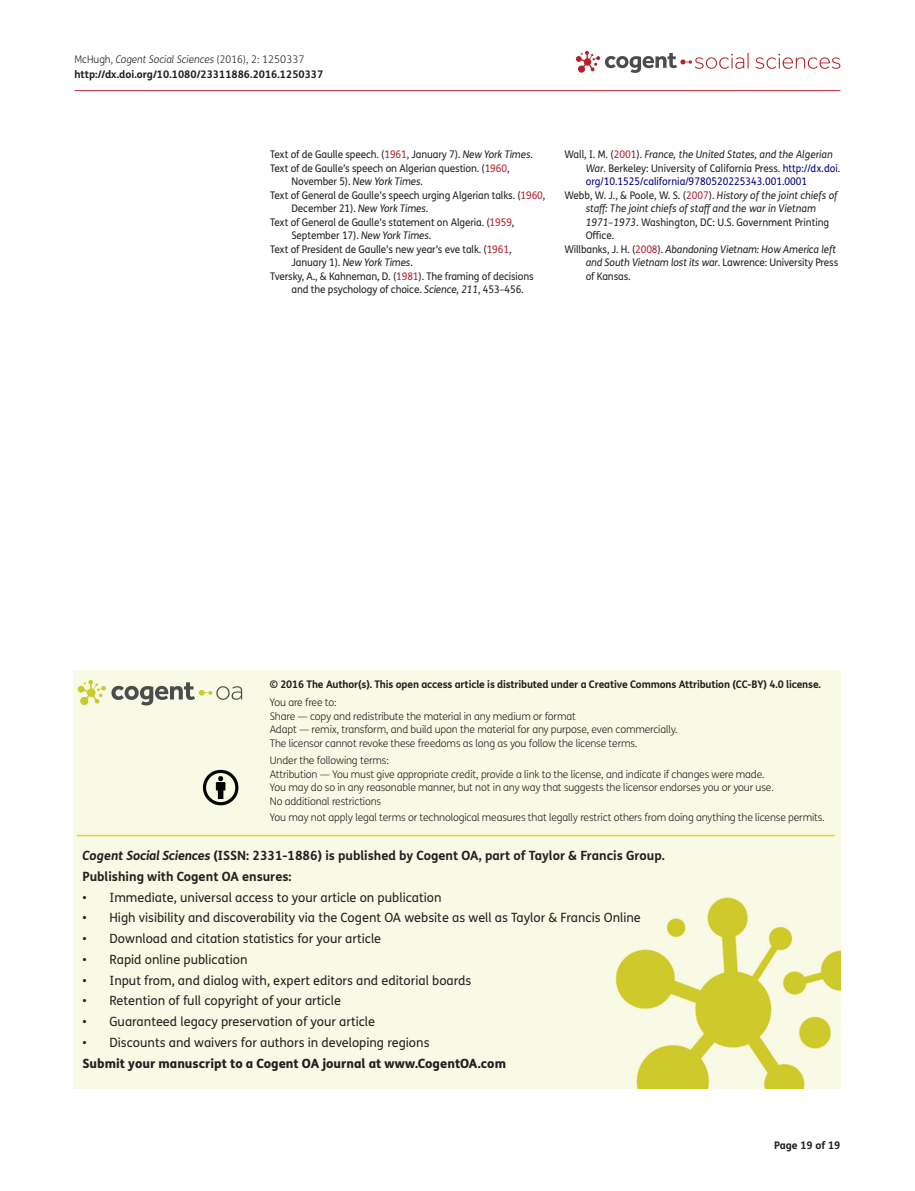
<style>
.page{position:relative;width:915px;height:1191px;background:#fff}
.page>*{position:absolute;margin:0;border:0;box-sizing:border-box;transform-origin:0 0}
.t1{font:12.75px "FS Me Pro";color:#231f20}
.t2{font:700 12.75px/20.7px "FS Me Pro";color:#231f20}
.t3{font:800 12.75px "FS Me Pro";color:#231f20}
.t4{font:300 10.5px/13.5px "FS Me Pro";letter-spacing:-.015em;color:#231f20}
.t5{font:10.5px "FS Me Pro";letter-spacing:-.01em;color:#231f20;scale:.95 1}
.t6{font:italic 10.5px "FS Me Pro";letter-spacing:-.005em;color:#231f20;scale:.95 1}
.t7{font:700 10.5px/15px "FS Me Pro";letter-spacing:-.015em;color:#231f20}
.t8{font:10.5px "FS Me Pro";color:#000080;scale:.95 1}
.s1{font-weight:300}
.s2{font-weight:300;font-style:italic}
.s3{color:#b3202d}
.s4{font-style:italic}
.s5{font-style:normal}
.s6{font-style:normal;color:#b3202d}
.s7{color:#000080}
</style>
<div class="page">
<hr style="left:74px;top:90px;width:766px;height:1px;background:#b3202d">
<svg style="left:755px;top:54px;width:85px;height:15px"></svg>
<svg style="left:575px;top:51px;width:173px;height:22px"></svg>
<div style="left:74px;top:671px;width:766px;height:417px;background:#f9fae6"></div>
<svg style="left:78px;top:680px;width:164px;height:25px;background:#d2d3ba"></svg>
<svg style="left:203px;top:770px;width:35px;height:35px"></svg>
<hr style="left:77px;top:835px;width:757px;height:1px;background:#dcdc1e">
<p class="t7" style="left:74px;top:51px;width:250px"><span class="s1">McHugh,</span> <span class="s2">Cogent Social Sciences</span> <span class="s1">(2016), 2: 1250337 </span>http://dx.doi.org/10.1080/23311886.2016.1250337</p>
<p class="t5" style="left:270px;top:147px;width:278px">Text of de Gaulle speech. (<span class="s3">1961</span>, January 7). <span class="s4">New York Times</span>.</p>
<p class="t5" style="left:270px;top:161px;width:253px">Text of de Gaulle’s speech on Algerian question. (<span class="s3">1960</span>,</p>
<p class="t5" style="left:291px;top:174px;width:140px">November 5). <span class="s4">New York Times</span>.</p>
<p class="t5" style="left:270px;top:188px;width:291px">Text of General de Gaulle’s speech urging Algerian talks. (<span class="s3">1960</span>,</p>
<p class="t5" style="left:291px;top:201px;width:145px">December 21). <span class="s4">New York Times</span>.</p>
<p class="t5" style="left:270px;top:215px;width:258px">Text of General de Gaulle’s statement on Algeria. (<span class="s3">1959</span>,</p>
<p class="t5" style="left:291px;top:228px;width:148px">September 17). <span class="s4">New York Times</span>.</p>
<p class="t5" style="left:270px;top:242px;width:255px">Text of President de Gaulle’s new year’s eve talk. (<span class="s3">1961</span>,</p>
<p class="t6" style="left:291px;top:255px;width:129px"><span class="s5">January 1).</span> New York Times<span class="s5">.</span></p>
<p class="t5" style="left:270px;top:269px;width:279px">Tversky, A., &amp; Kahneman, D. (<span class="s3">1981</span>). The framing of decisions</p>
<p class="t5" style="left:291px;top:282px;width:246px">and the psychology of choice. <span class="s4">Science, 211</span>, 453–456.</p>
<p class="t6" style="left:564px;top:147px;width:284px"><span class="s5">Wall, I. M. (</span><span class="s6">2001</span><span class="s5">).</span> France, the United States, and the Algerian</p>
<p class="t5" style="left:585px;top:161px;width:269px"><span class="s4">War</span>. Berkeley: University of California Press. <span class="s7">http://dx.doi.</span></p>
<p class="t8" style="left:585px;top:174px;width:235px">org/10.1525/california/9780520225343.001.0001</p>
<p class="t6" style="left:564px;top:188px;width:289px"><span class="s5">Webb, W. J., &amp; Poole, W. S. (</span><span class="s6">2007</span><span class="s5">).</span> History of the joint chiefs of</p>
<p class="t6" style="left:585px;top:201px;width:244px">staff: The joint chiefs of staff and the war in Vietnam</p>
<p class="t5" style="left:585px;top:215px;width:258px"><span class="s4">1971–1973</span>. Washington, DC: U.S. Government Printing</p>
<p class="t5" style="left:585px;top:228px;width:32px">Office.</p>
<p class="t6" style="left:564px;top:242px;width:287px"><span class="s5">Willbanks, J. H. (</span><span class="s6">2008</span><span class="s5">).</span> Abandoning Vietnam: How America left</p>
<p class="t6" style="left:585px;top:255px;width:267px">and South Vietnam lost its war<span class="s5">. Lawrence: University Press</span></p>
<p class="t5" style="left:585px;top:269px;width:49px">of Kansas.</p>
<p class="t7" style="left:270px;top:676px;width:552px">© 2016 The Author(s). This open access article is distributed under a Creative Commons Attribution (CC-BY) 4.0 license.</p>
<p class="t4" style="left:270px;top:695px;width:409px">You are free to:<br>Share — copy and redistribute the material in any medium or format<br>Adapt — remix, transform, and build upon the material for any purpose, even commercially.<br>The licensor cannot revoke these freedoms as long as you follow the license terms.</p>
<p class="t4" style="left:270px;top:753px;width:505px">Under the following terms:<br>Attribution — You must give appropriate credit, provide a link to the license, and indicate if changes were made.<br>You may do so in any reasonable manner, but not in any way that suggests the licensor endorses you or your use.<br>No additional restrictions</p>
<p class="t4" style="left:270px;top:810px;width:556px">You may not apply legal terms or technological measures that legally restrict others from doing anything the license permits.</p>
<p class="t2" style="left:82px;top:844px;width:583px"><span class="s4">Cogent Social Sciences</span> (ISSN: 2331-1886) is published by Cogent OA, part of Taylor &amp; Francis Group.<br>Publishing with Cogent OA ensures:</p>
<p class="t1" style="left:82px;top:888px;width:360px">• Immediate, universal access to your article on publication</p>
<p class="t1" style="left:82px;top:909px;width:559px">• High visibility and discoverability via the Cogent OA website as well as Taylor &amp; Francis Online</p>
<p class="t1" style="left:82px;top:930px;width:300px">• Download and citation statistics for your article</p>
<p class="t1" style="left:82px;top:950px;width:166px">• Rapid online publication</p>
<p class="t1" style="left:82px;top:971px;width:390px">• Input from, and dialog with, expert editors and editorial boards</p>
<p class="t1" style="left:82px;top:992px;width:260px">• Retention of full copyright of your article</p>
<p class="t1" style="left:82px;top:1013px;width:294px">• Guaranteed legacy preservation of your article</p>
<p class="t1" style="left:82px;top:1033px;width:348px">• Discounts and waivers for authors in developing regions</p>
<p class="t3" style="left:82px;top:1053px;width:425px">Submit your manuscript to a Cogent OA journal at www.CogentOA.com</p>
<p class="t7" style="left:773px;top:1137px;width:68px">Page 19 of 19</p>
</div>
